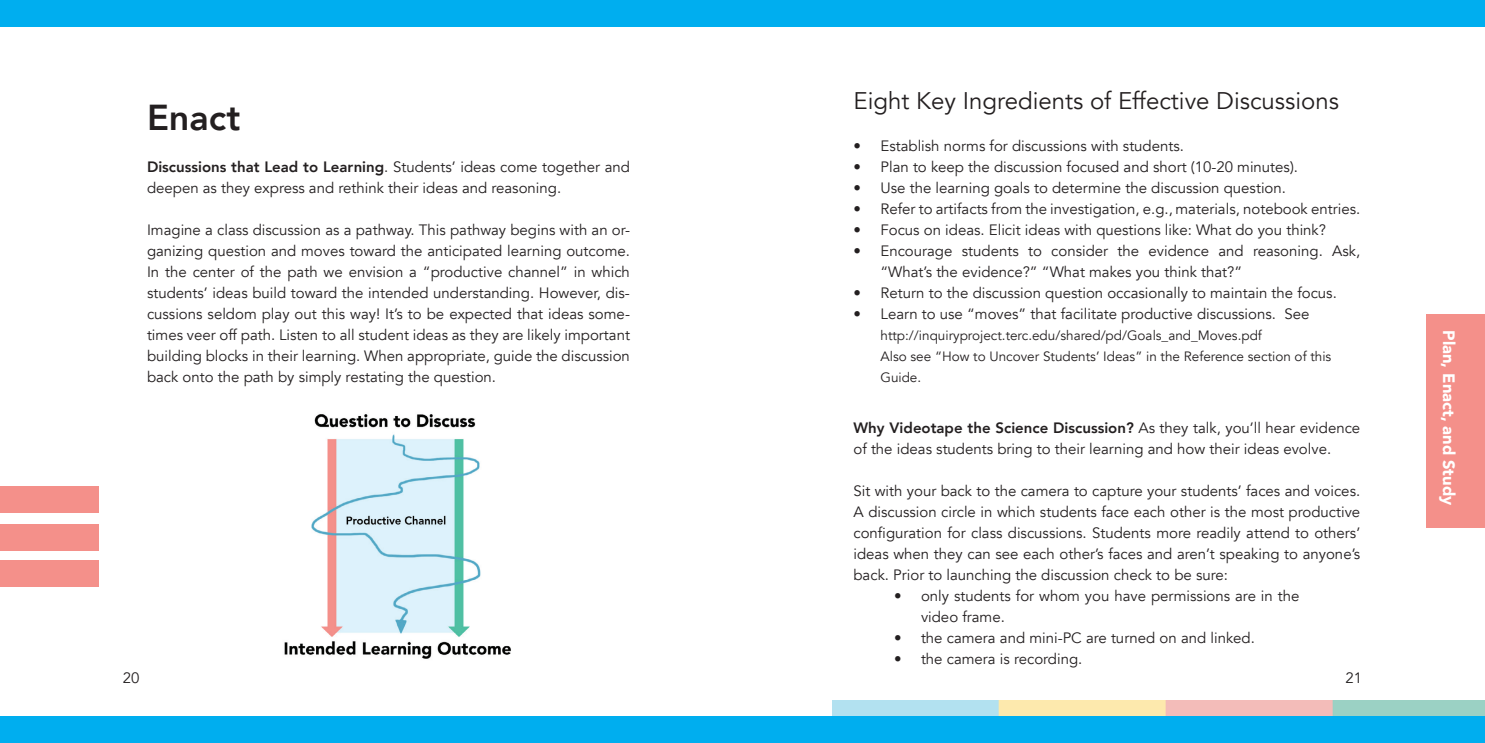
<style>
.page{position:relative;width:1485px;height:743px;background:#fff}
.page>*{position:absolute;margin:0;border:0;box-sizing:border-box;transform-origin:0 0}
.t1{font:800 36px "Avenir";color:#231f20}
.t2{font:24px "Avenir";color:#231f20}
.t3{font:900 16.5px "Avenir";color:#fff}
.t4{font:15px/21px "Avenir";color:#231f20}
.t5{font:13.5px/21px "Avenir";color:#231f20}
.s1{font-weight:800}
</style>
<div class="page">
<div style="left:1427px;top:313px;width:58px;height:214px;background:#f4908a"></div>
<div style="left:0;top:0;width:1485px;height:27px;background:#00aeef"></div>
<div style="left:0;top:716px;width:1485px;height:26px;background:#00aeef"></div>
<div style="left:0;top:560px;width:99px;height:27px;background:#f4908a"></div>
<div style="left:0;top:524px;width:99px;height:26px;background:#f4908a"></div>
<div style="left:0;top:486px;width:99px;height:27px;background:#f4908a"></div>
<img style="left:284px;top:414px;width:227px;height:245px">
<h1 class="t1" style="left:147px;top:89px;width:95px">Enact</h1>
<p class="t4" style="left:147px;top:156px;width:484px"><span class="s1">Discussions that Lead to Learning</span>. Students’ ideas come together and deepen as they express and rethink their ideas and reasoning.</p>
<p class="t4" style="left:147px;top:219px;width:485px;text-align:justify">Imagine a class discussion as a pathway. This pathway begins with an or&shy;ganizing question and moves toward the anticipated learning outcome.<br>In the center of the path we envision a “productive channel” in which students’ ideas build toward the intended understanding. However, dis&shy;cussions seldom play out this way! It’s to be expected that ideas some&shy;times veer off path. Listen to all student ideas as they are likely important building blocks in their learning. When appropriate, guide the discussion back onto the path by simply restating the question.</p>
<h2 class="t2" style="left:854px;top:86px;width:487px">Eight Key Ingredients of Effective Discussions</h2>
<p class="t4" style="left:854px;top:135px;width:332px">• Establish norms for discussions with students.</p>
<p class="t4" style="left:854px;top:156px;width:446px">• Plan to keep the discussion focused and short (10-20 minutes).</p>
<p class="t4" style="left:854px;top:177px;width:434px">• Use the learning goals to determine the discussion question.</p>
<p class="t4" style="left:854px;top:198px;width:508px">• Refer to artifacts from the investigation, e.g., materials, notebook entries.</p>
<p class="t4" style="left:854px;top:219px;width:474px">• Focus on ideas. Elicit ideas with questions like: What do you think?</p>
<p class="t4" style="left:880px;top:240px;width:481px;text-indent:-27px">• Encourage students to consider the evidence and reasoning. Ask, “What’s the evidence?” “What makes you think that?”</p>
<p class="t4" style="left:854px;top:282px;width:485px">• Return to the discussion question occasionally to maintain the focus.</p>
<p class="t4" style="left:854px;top:303px;width:457px">• Learn to use “moves” that facilitate productive discussions. See</p>
<p class="t5" style="left:880px;top:325px;width:452px">http://inquiryproject.terc.edu/shared/pd/Goals_and_Moves.pdf<br>Also see “How to Uncover Students’ Ideas” in the Reference section of this<br>Guide.</p>
<p class="t4" style="left:854px;top:417px;width:508px"><span class="s1">Why Videotape the Science Discussion?</span> As they talk, you’ll hear evidence of the ideas students bring to their learning and how their ideas evolve.</p>
<p class="t4" style="left:854px;top:480px;width:508px;text-align:justify">Sit with your back to the camera to capture your students’ faces and voices.<br>A discussion circle in which students face each other is the most productive configuration for class discussions. Students more readily attend to others’ ideas when they can see each other’s faces and aren’t speaking to anyone’s back. Prior to launching the discussion check to be sure:</p>
<p class="t4" style="left:921px;top:585px;width:380px;text-indent:-27px">• only students for whom you have permissions are in the video frame.</p>
<p class="t4" style="left:894px;top:627px;width:362px">• the camera and mini-PC are turned on and linked.</p>
<p class="t4" style="left:894px;top:648px;width:190px">• the camera is recording.</p>
<p class="t4" style="left:123px;top:667px;width:18px">20</p>
<p class="t4" style="left:1346px;top:667px;width:18px">21</p>
<p class="t3" style="left:1463px;top:330px;width:176px;rotate:90deg">Plan, Enact, and Study</p>
</div>
